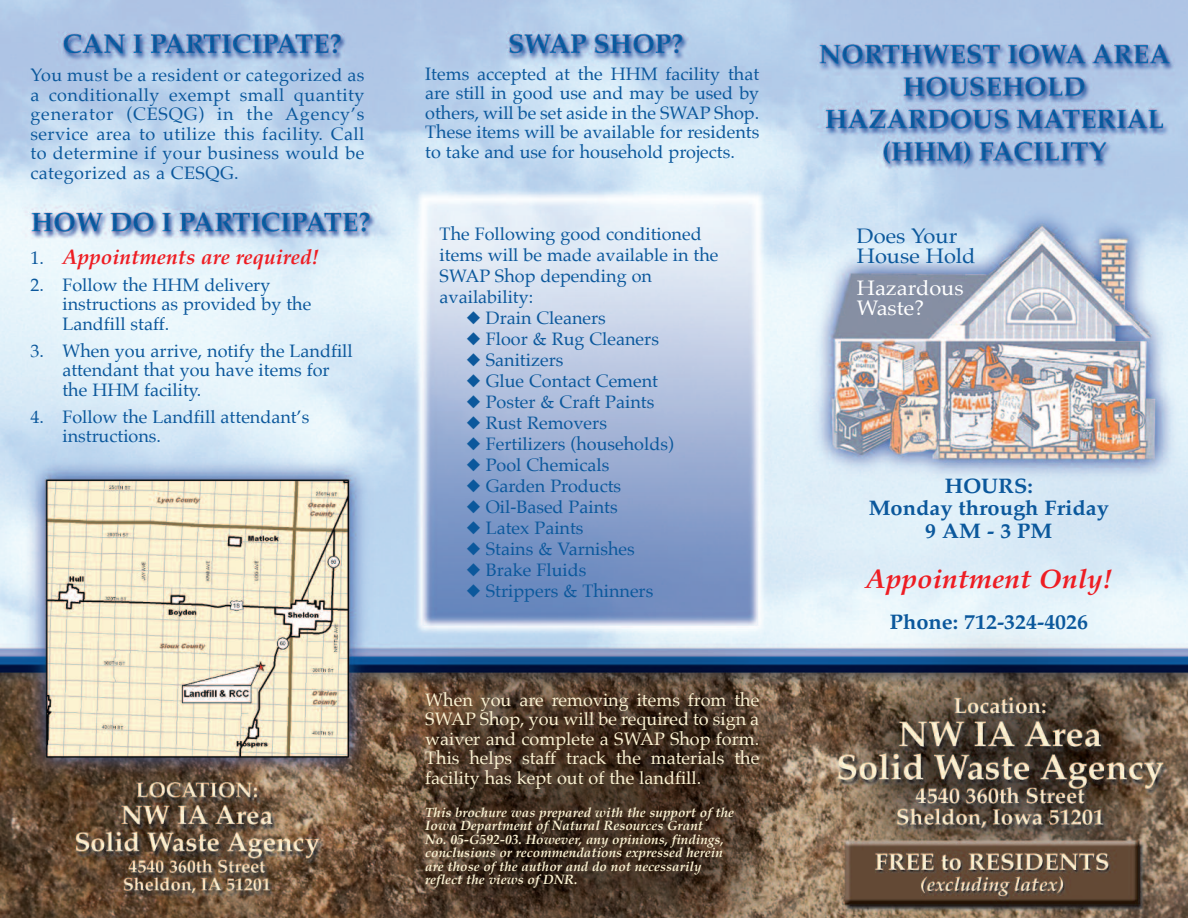
<style>
.page{position:relative;width:1188px;height:918px;background:#fff}
.page>*{position:absolute;margin:0;border:0;box-sizing:border-box;transform-origin:0 0}
.t1{font:italic 700 27px "Palatino";color:#ee1d23;scale:1.04 1}
.t2{font:700 21px/22.2px "Palatino";color:#0b589c;text-align:center;scale:1.04 1}
.t3{font:italic 700 21px "Palatino";color:#ee1d23}
.t4{font:21px/19.2px "Palatino";color:#0b589c;scale:1.04 1}
.t5{font:21px/19.2px "Palatino";color:#fff;scale:1.04 1}
.t6{font:18px/19.5px "Palatino";color:#0b589c}
.t7{font:18px/19.5px "Palatino";color:#fbf2d2;text-align:justify}
.t8{font:italic 700 13.5px/13.5px "Palatino";color:#fbf2d2}
.s1{font-weight:400;font-style:normal;font-size:18px;color:#0b589c}
</style>
<div class="page">
<img style="left:0;top:0;width:1188px;height:918px">
<p class="t6" style="left:30px;top:66px;width:336px;text-align:justify">You must be a resident or categorized as a conditionally exempt small quantity generator (CESQG) in the Agency’s service area to utilize this facility. Call to determine if your business would be categorized as a CESQG.</p>
<p class="t3" style="left:30px;top:246px;width:290px"><span class="s1">1.</span> Appointments are required!</p>
<p class="t6" style="left:62px;top:276px;width:250px;text-indent:-32px">2. Follow the HHM delivery instructions as provided by the<br>Landfill staff.</p>
<p class="t6" style="left:62px;top:342px;width:292px;text-indent:-32px">3. When you arrive, notify the Landfill attendant that you have items for the HHM facility.</p>
<p class="t6" style="left:62px;top:408px;width:248px;text-indent:-32px">4. Follow the Landfill attendant’s instructions.</p>
<p class="t6" style="left:425px;top:65px;width:336px;text-align:justify">Items accepted at the HHM facility that are still in good use and may be used by others, will be set aside in the SWAP Shop.<br>These items will be available for residents to take and use for household projects.</p>
<p class="t6" style="left:440px;top:225px;width:280px;line-height:21px">The Following good conditioned items will be made available in the<br>SWAP Shop depending on availability:</p>
<p class="t6" style="left:467px;top:310px;width:141px">◆ Drain Cleaners</p>
<p class="t6" style="left:467px;top:331px;width:194px">◆ Floor &amp; Rug Cleaners</p>
<p class="t6" style="left:467px;top:352px;width:98px">◆ Sanitizers</p>
<p class="t6" style="left:467px;top:373px;width:193px">◆ Glue Contact Cement</p>
<p class="t6" style="left:467px;top:394px;width:189px">◆ Poster &amp; Craft Paints</p>
<p class="t6" style="left:467px;top:415px;width:142px">◆ Rust Removers</p>
<p class="t6" style="left:467px;top:436px;width:209px">◆ Fertilizers (households)</p>
<p class="t6" style="left:467px;top:457px;width:144px">◆ Pool Chemicals</p>
<p class="t6" style="left:467px;top:478px;width:156px">◆ Garden Products</p>
<p class="t6" style="left:467px;top:499px;width:153px">◆ Oil-Based Paints</p>
<p class="t6" style="left:467px;top:520px;width:118px">◆ Latex Paints</p>
<p class="t6" style="left:467px;top:541px;width:170px">◆ Stains &amp; Varnishes</p>
<p class="t6" style="left:467px;top:562px;width:121px">◆ Brake Fluids</p>
<p class="t6" style="left:467px;top:583px;width:188px">◆ Strippers &amp; Thinners</p>
<p class="t7" style="left:425px;top:691px;width:336px">When you are removing items from the SWAP Shop, you will be required to sign a waiver and complete a SWAP Shop form.<br>This helps staff track the materials the facility has kept out of the landfill.</p>
<p class="t8" style="left:425px;top:807px;width:311px">This brochure was prepared with the support of the Iowa Department of Natural Resources Grant<br>No. 05-G592-03. However, any opinions, findings, conclusions or recommendations expressed herein are those of the author and do not necessarily reflect the views of DNR.</p>
<p class="t4" style="left:857px;top:228px;width:116px">Does Your<br>House Hold</p>
<p class="t5" style="left:857px;top:280px;width:104px">Hazardous<br>Waste?</p>
<p class="t2" style="left:869px;top:476px;width:232px">HOURS:<br>Monday through Friday<br>9AM-3PM</p>
<h1 class="t1" style="left:866px;top:566px;width:238px">Appointment Only!</h1>
<p class="t2" style="left:890px;top:613px;width:192px">Phone: 712-324-4026</p>
</div>
